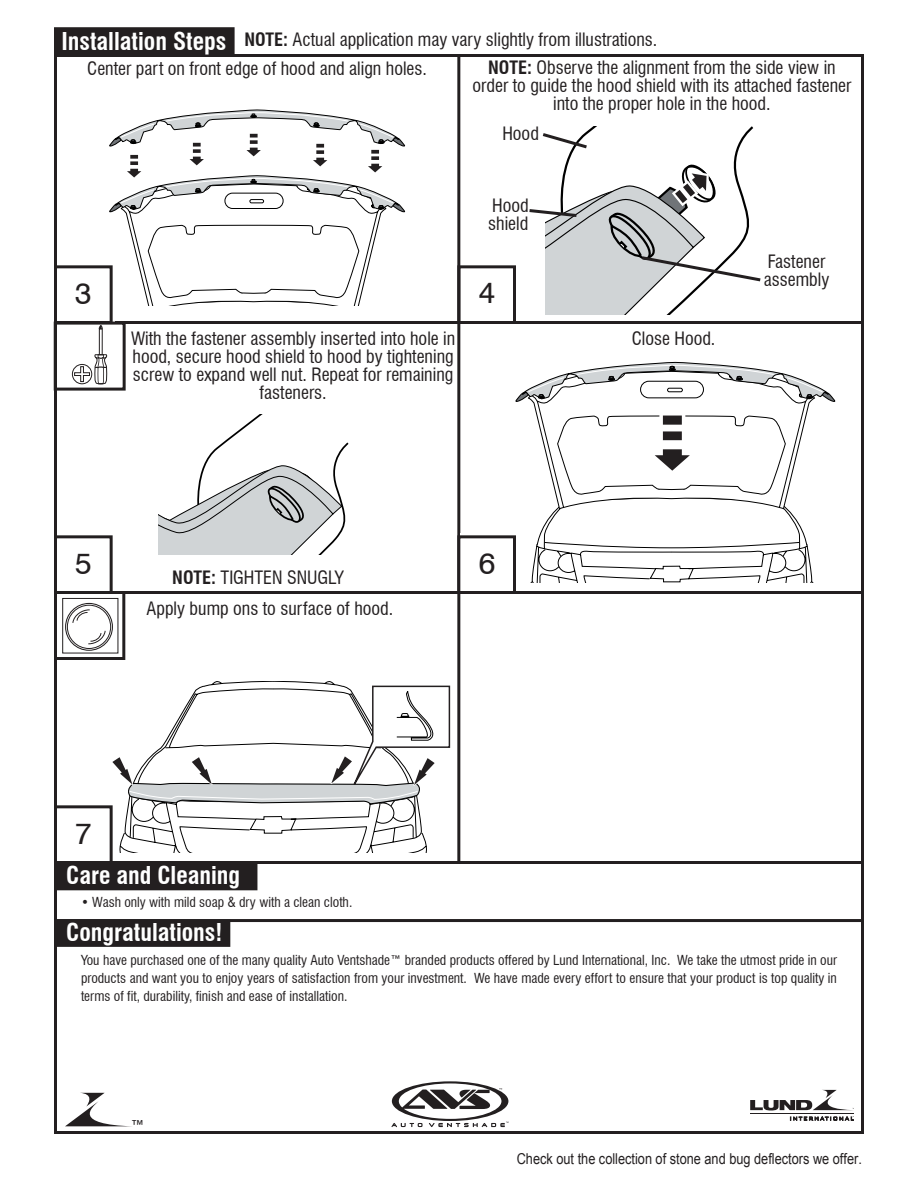
<style>
.page{position:relative;width:918px;height:1188px;background:#fff}
.page>*{position:absolute;margin:0;border:0;box-sizing:border-box;transform-origin:0 0}
.t1{font:30px "Swiss 721 BT";color:#231f20}
.t2{font:700 condensed 24px "Swiss 721 BT";color:#fff}
.t3{font:condensed 18px/18px "Swiss 721 BT";color:#231f20;text-align:center}
.t4{font:15px "Arial";color:#231f20;scale:.85 1}
.t5{font:condensed 13.5px/18px "Swiss 721 BT";color:#231f20;text-align:justify}
.s1{font-weight:700}
</style>
<div class="page">
<div style="left:55px;top:28px;width:179px;height:26px;background:#231f20"></div>
<div style="left:54px;top:27px;width:181px;height:28px;border:2px solid #231f20"></div>
<hr style="left:54px;top:591px;width:810px;height:3px;background:#231f20">
<hr style="left:54px;top:321px;width:810px;height:3px;background:#231f20">
<hr style="left:457px;top:54px;width:3px;height:808px;background:#231f20">
<hr style="left:54px;top:861px;width:810px;height:3px;background:#231f20">
<div style="left:61px;top:268px;width:54px;height:55px;background:#fff"></div>
<div style="left:54px;top:265px;width:59px;height:59px;border:3px solid #231f20"></div>
<div style="left:54px;top:535px;width:59px;height:59px;border:3px solid #231f20"></div>
<svg style="left:158px;top:415px;width:191px;height:140px"></svg>
<div style="left:54px;top:322px;width:72px;height:69px;border:3px solid #231f20"></div>
<div style="left:72px;top:364px;width:20px;height:20px;border:1px solid #231f20;border-radius:50%"></div>
<svg style="left:74px;top:325px;width:33px;height:59px"></svg>
<div style="left:457px;top:535px;width:59px;height:59px;border:3px solid #231f20"></div>
<svg style="left:515px;top:362px;width:320px;height:221px"></svg>
<svg style="left:120px;top:681px;width:307px;height:171px"></svg>
<div style="left:54px;top:805px;width:59px;height:59px;border:3px solid #231f20"></div>
<div style="left:65px;top:603px;width:48px;height:48px;border:1px solid #231f20;border-radius:50%"></div>
<div style="left:67px;top:605px;width:44px;height:44px;border:1px solid #231f20;border-radius:50%"></div>
<svg style="left:72px;top:609px;width:34px;height:36px"></svg>
<div style="left:54px;top:591px;width:71px;height:69px;border:3px solid #231f20"></div>
<svg style="left:111px;top:685px;width:340px;height:121px"></svg>
<div style="left:457px;top:265px;width:59px;height:59px;border:3px solid #231f20"></div>
<svg style="left:529px;top:127px;width:232px;height:188px"></svg>
<div style="left:55px;top:864px;width:202px;height:26px;background:#231f20"></div>
<hr style="left:54px;top:919px;width:810px;height:3px;background:#231f20">
<div style="left:55px;top:920px;width:175px;height:26px;background:#231f20"></div>
<div style="left:54px;top:919px;width:176px;height:28px;border:2px solid #231f20"></div>
<svg style="left:65px;top:1093px;width:60px;height:33px"></svg>
<hr style="left:750px;top:1113px;width:104px;height:1px;background:#231f20">
<svg style="left:790px;top:1116px;width:64px;height:4px"></svg>
<svg style="left:750px;top:1090px;width:104px;height:20px"></svg>
<svg style="left:392px;top:1081px;width:117px;height:46px"></svg>
<svg style="left:109px;top:110px;width:296px;height:196px"></svg>
<h2 class="t2" style="left:62px;top:27px;width:166px">Installation Steps</h2>
<p class="t3" style="left:244px;top:31px;width:415px"><span class="s1">NOTE:</span> Actual application may vary slightly from illustrations.</p>
<p class="t3" style="left:87px;top:60px;width:341px">Center part on front edge of hood and align holes.</p>
<p class="t3" style="left:473px;top:59px;width:380px"><span class="s1">NOTE:</span> Observe the alignment from the side view in order to guide the hood shield with its attached fastener into the proper hole in the hood.</p>
<p class="t3" style="left:502px;top:125px;width:38px">Hood</p>
<h1 class="t1" style="left:75px;top:275px;width:18px">3</h1>
<p class="t3" style="left:131px;top:329px;width:326px">With the fastener assembly inserted into hole in hood, secure hood shield to hood by tightening screw to expand well nut. Repeat for remaining fasteners.</p>
<p class="t3" style="left:488px;top:196px;width:42px;text-align:left">Hood shield</p>
<h1 class="t1" style="left:479px;top:274px;width:18px">4</h1>
<p class="t3" style="left:632px;top:329px;width:85px">Close Hood.</p>
<p class="t3" style="left:764px;top:252px;width:67px;text-align:left">Fastener assembly</p>
<h1 class="t1" style="left:75px;top:545px;width:18px">5</h1>
<p class="t3" style="left:172px;top:568px;width:173px"><span class="s1">NOTE:</span> TIGHTEN SNUGLY</p>
<p class="t3" style="left:147px;top:600px;width:248px">Apply bump ons to surface of hood.</p>
<h1 class="t1" style="left:479px;top:545px;width:18px">6</h1>
<h1 class="t1" style="left:75px;top:815px;width:18px">7</h1>
<h2 class="t2" style="left:66px;top:861px;width:176px">Care and Cleaning</h2>
<p class="t5" style="left:81px;top:893px;width:273px">• Wash only with mild soap &amp; dry with a clean cloth.</p>
<h2 class="t2" style="left:66px;top:918px;width:158px">Congratulations!</h2>
<p class="t5" style="left:81px;top:951px;width:757px">You have purchased one of the many quality Auto Ventshade™ branded products offered by Lund International, Inc. We take the utmost pride in our products and want you to enjoy years of satisfaction from your investment. We have made every effort to ensure that your product is top quality in terms of fit, durability, finish and ease of installation.</p>
<p class="t3" style="left:130px;top:1117px;width:16px">™</p>
<p class="t4" style="left:517px;top:1148px;width:408px">Check out the collection of stone and bug deflectors we offer.</p>
</div>
